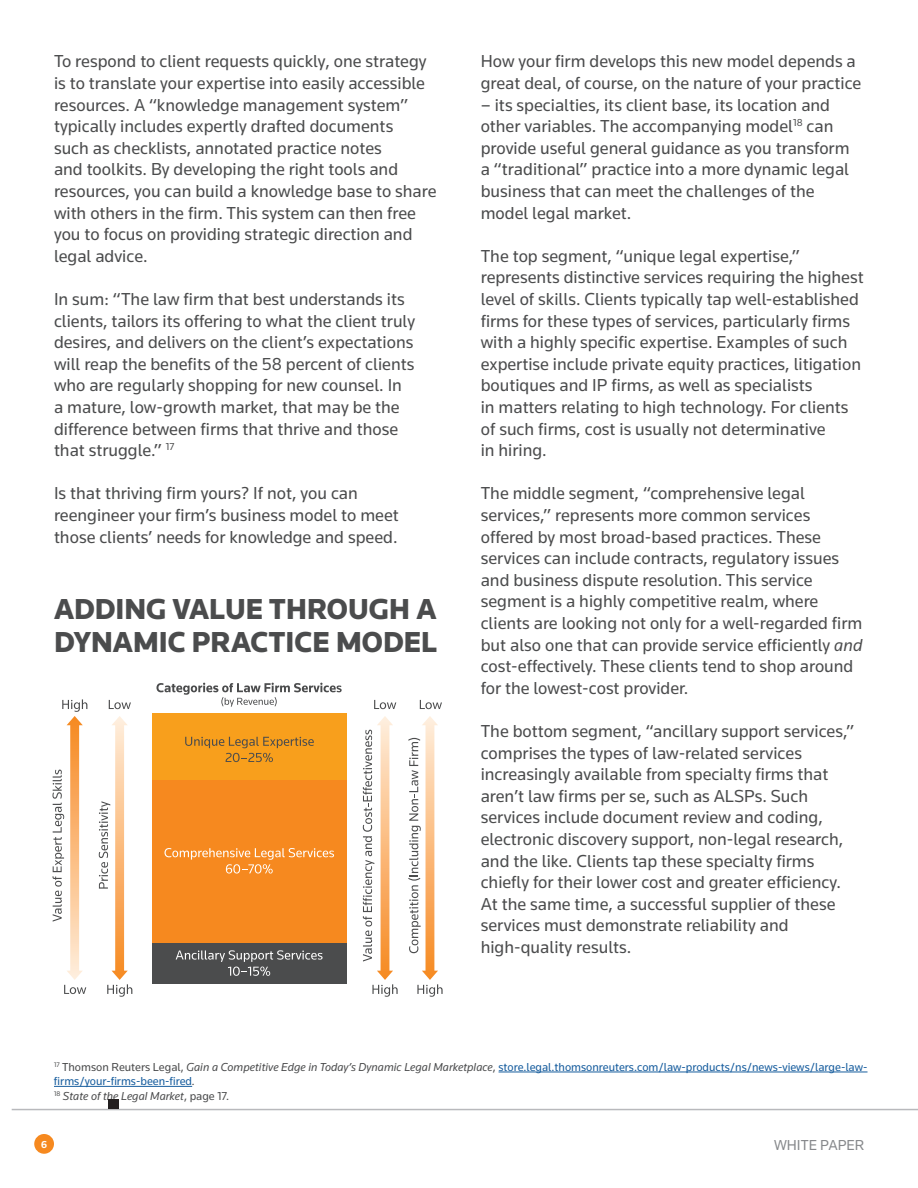
<style>
.page{position:relative;width:918px;height:1188px;background:#fff}
.page>*{position:absolute;margin:0;border:0;box-sizing:border-box;transform-origin:0 0}
.t1{font:900 30px/33px "Knowledge";color:#4b4c4d}
.t2{font:18px/21.6px "Knowledge";color:#4b4c4d}
.t3{font:15px "Knowledge";color:#86888b}
.t4{font:12px/14.4px "Knowledge";color:#175d9e}
.t5{font:700 10.5px "Knowledge";color:#fff}
.s1{font-style:italic}
.s2{color:#4b4c4d}
.s3{font-style:italic;color:#4b4c4d}
</style>
<div class="page">
<div style="left:34px;top:1134px;width:20px;height:20px;background:#f6891f;border-radius:50%"></div>
<hr style="left:12px;top:1109px;width:906px;height:1px;background:#b8b9bc">
<hr style="left:499px;top:1072px;width:369px;height:1px;background:#175d9e">
<hr style="left:54px;top:1086px;width:138px;height:1px;background:#175d9e">
<div style="left:108px;top:1100px;width:11px;height:9px;background:#231f20"></div>
<div style="left:152px;top:713px;width:195px;height:68px;background:#f89f1c"></div>
<div style="left:152px;top:781px;width:195px;height:162px;background:#f6891f"></div>
<div style="left:152px;top:943px;width:195px;height:41px;background:#4b4c4d"></div>
<svg style="left:164px;top:848px;width:170px;height:26px"></svg>
<svg style="left:185px;top:737px;width:129px;height:25px"></svg>
<svg style="left:156px;top:683px;width:186px;height:24px"></svg>
<svg style="left:176px;top:950px;width:147px;height:26px"></svg>
<svg style="left:420px;top:700px;width:22px;height:9px"></svg>
<svg style="left:374px;top:700px;width:22px;height:9px"></svg>
<svg style="left:109px;top:700px;width:22px;height:9px"></svg>
<svg style="left:99px;top:716px;width:33px;height:281px"></svg>
<svg style="left:363px;top:716px;width:35px;height:281px"></svg>
<svg style="left:408px;top:716px;width:35px;height:281px"></svg>
<svg style="left:52px;top:699px;width:35px;height:295px"></svg>
<p class="t2" style="left:54px;top:50px;width:384px">To respond to client requests quickly, one strategy is to translate your expertise into easily accessible resources. A “knowledge management system” typically includes expertly drafted documents<br>such as checklists, annotated practice notes<br>and toolkits. By developing the right tools and resources, you can build a knowledge base to share with others in the firm. This system can then free you to focus on providing strategic direction and legal advice.</p>
<p class="t2" style="left:54px;top:288px;width:363px">In sum: “The law firm that best understands its clients, tailors its offering to what the client truly desires, and delivers on the client’s expectations will reap the benefits of the 58 percent of clients who are regularly shopping for new counsel. In a mature, low-growth market, that may be the difference between firms that thrive and those that struggle.” <sup>17</sup></p>
<p class="t2" style="left:54px;top:482px;width:346px">Is that thriving firm yours? If not, you can reengineer your firm’s business model to meet those clients’ needs for knowledge and speed.</p>
<h1 class="t1" style="left:54px;top:592px;width:385px">ADDING VALUE THROUGH A<br>DYNAMIC PRACTICE MODEL</h1>
<p class="t2" style="left:481px;top:50px;width:382px">How your firm develops this new model depends a great deal, of course, on the nature of your practice</p>
<p class="t2" style="left:481px;top:94px;width:370px">– its specialties, its client base, its location and other variables. The accompanying model<sup>18</sup> can provide useful general guidance as you transform a “traditional” practice into a more dynamic legal business that can meet the challenges of the model legal market.</p>
<p class="t2" style="left:481px;top:245px;width:384px">The top segment, “unique legal expertise,” represents distinctive services requiring the highest level of skills. Clients typically tap well-established firms for these types of services, particularly firms with a highly specific expertise. Examples of such expertise include private equity practices, litigation boutiques and IP firms, as well as specialists<br>in matters relating to high technology. For clients of such firms, cost is usually not determinative<br>in hiring.</p>
<p class="t2" style="left:481px;top:482px;width:383px">The middle segment, “comprehensive legal services,” represents more common services offered by most broad-based practices. These services can include contracts, regulatory issues and business dispute resolution. This service segment is a highly competitive realm, where clients are looking not only for a well-regarded firm but also one that can provide service efficiently <span class="s1">and </span>cost-effectively. These clients tend to shop around for the lowest-cost provider.</p>
<p class="t2" style="left:481px;top:720px;width:375px">The bottom segment, “ancillary support services,” comprises the types of law-related services increasingly available from specialty firms that aren’t law firms per se, such as ALSPs. Such services include document review and coding, electronic discovery support, non-legal research, and the like. Clients tap these specialty firms chiefly for their lower cost and greater efficiency.<br>At the same time, a successful supplier of these services must demonstrate reliability and high-quality results.</p>
<p class="t4" style="left:54px;top:1059px;width:815px"><sup>17</sup> <span class="s2">Thomson Reuters Legal,</span> <span class="s3">Gain a Competitive Edge in Today’s Dynamic Legal Marketplace</span><span class="s2">,</span> store.legal.thomsonreuters.com/law-products/ns/news-views/large-law&shy;firms/your-firms-been-fired<span class="s3">.<br></span><sup>18</sup> <span class="s3">State of the Legal Market</span><span class="s2">, page 17.</span></p>
<p class="t5" style="left:41px;top:1138px;width:7px">6</p>
<p class="t3" style="left:774px;top:1135px;width:92px">WHITE PAPER</p>
</div>
